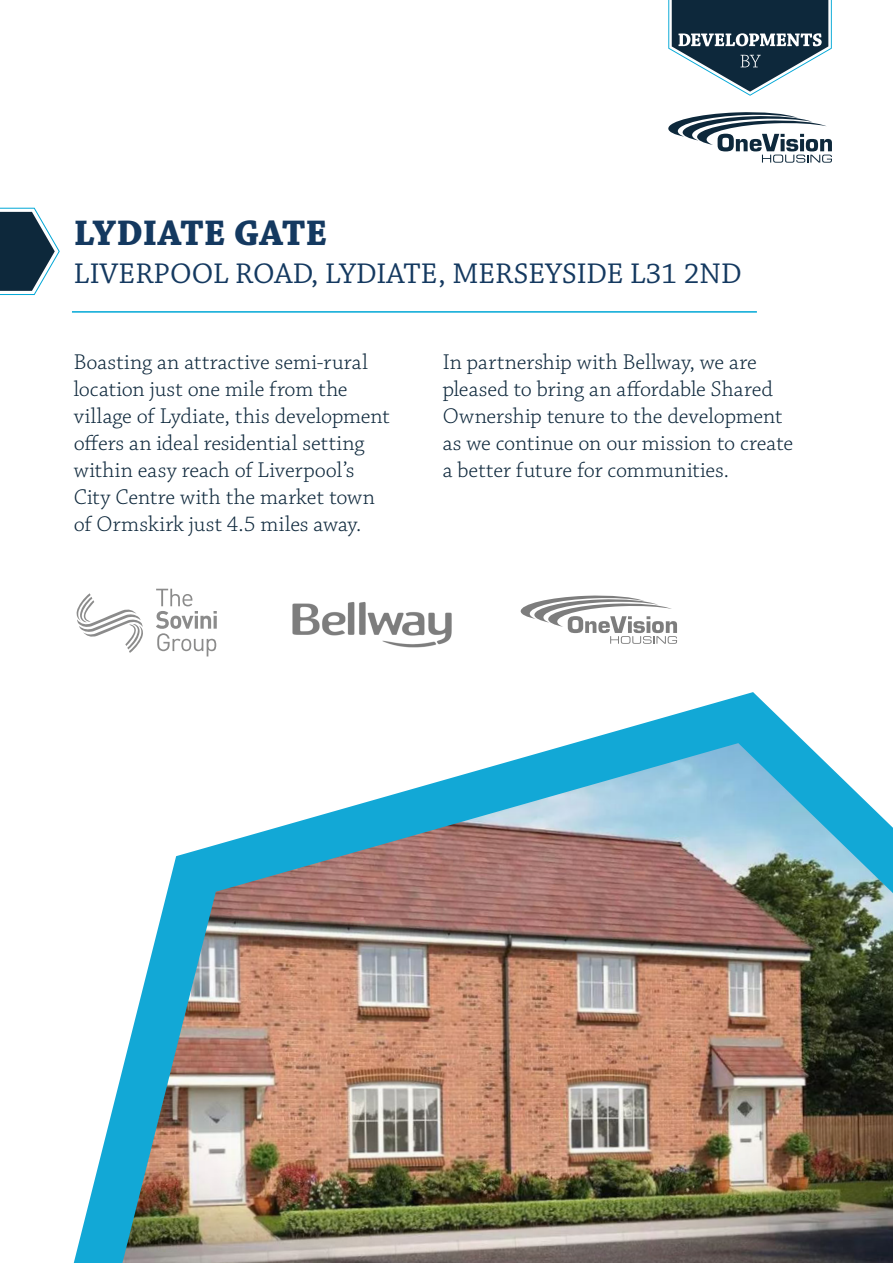
<style>
.page{position:relative;width:893px;height:1263px;background:#fff}
.page>*{position:absolute;margin:0;border:0;box-sizing:border-box;transform-origin:0 0}
.t1{font:700 37.5px "Chaparral Pro";letter-spacing:.005em;color:#143960}
.t2{font:30px "Chaparral Pro";color:#143960}
.t3{font:300 22.5px/27px "Chaparral Pro";color:#0f293d}
</style>
<div class="page">
<svg style="left:74px;top:692px;width:732px;height:571px"></svg>
<img style="left:122px;top:743px;width:771px;height:520px">
<svg style="left:0;top:208px;width:60px;height:87px"></svg>
<hr style="left:72px;top:311px;width:685px;height:2px;background:#00a7d6">
<svg style="left:668px;top:112px;width:164px;height:51px"></svg>
<svg style="left:668px;top:0;width:164px;height:96px"></svg>
<svg style="left:156px;top:589px;width:61px;height:67px"></svg>
<svg style="left:77px;top:593px;width:66px;height:60px"></svg>
<svg style="left:521px;top:595px;width:156px;height:49px"></svg>
<img style="left:292px;top:602px;width:160px;height:46px">
<h1 class="t1" style="left:74px;top:211px;width:255px">LYDIATE GATE</h1>
<h2 class="t2" style="left:74px;top:256px;width:670px">LIVERPOOL ROAD, LYDIATE, MERSEYSIDE L31 2ND</h2>
<p class="t3" style="left:74px;top:350px;width:318px">Boasting an attractive semi-rural location just one mile from the village of Lydiate, this development offers an ideal residential setting within easy reach of Liverpool’s City Centre with the market town of Ormskirk just 4.5 miles away.</p>
<p class="t3" style="left:443px;top:350px;width:352px">In partnership with Bellway, we are pleased to bring an affordable Shared Ownership tenure to the development as we continue on our mission to create a better future for communities.</p>
</div>
